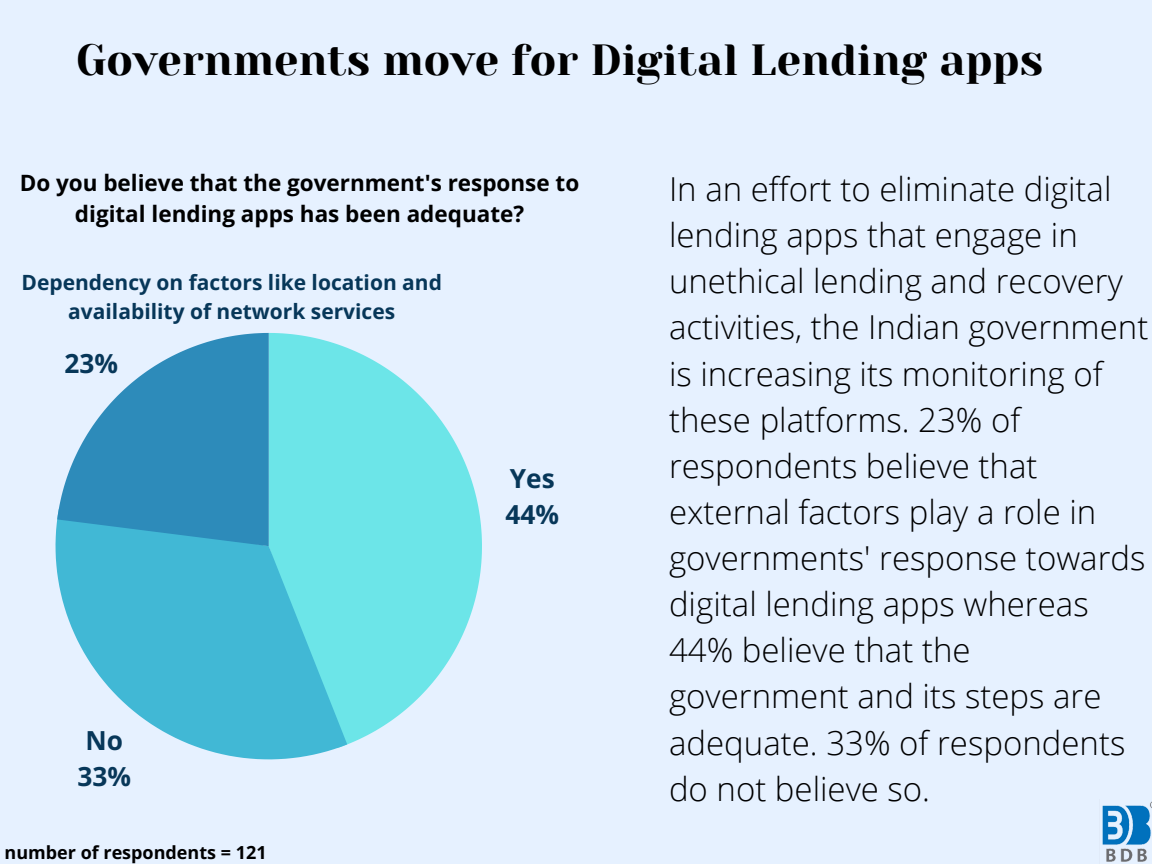
<style>
.page{position:relative;width:1152px;height:864px;background:#e6f1ff}
.page>*{position:absolute;margin:0;border:0;box-sizing:border-box;transform-origin:0 0}
.t1{font:43.5px "Yeseva One";color:#000}
.t2{font:300 33px/46.2px "Open Sans";color:#000}
.t3{font:700 26.25px/36.3px "Open Sans";color:#073759}
.t4{font:700 22.5px/31.5px "Open Sans";color:#000;text-align:center}
.t5{font:700 21px/29.2px "Open Sans";color:#073759;text-align:center}
.t6{font:700 18px "Open Sans";color:#000}
</style>
<div class="page">
<img style="left:1102px;top:801px;width:50px;height:61px">
<svg style="left:270px;top:333px;width:212px;height:412px;fill:#6ce5e8"></svg>
<svg style="left:56px;top:509px;width:291px;height:250px;fill:#41b8d5"></svg>
<svg style="left:57px;top:333px;width:212px;height:213px;fill:#2d8bba"></svg>
<svg style="left:269px;top:333px;width:1px;height:213px"></svg>
<h1 class="t1" style="left:76px;top:35px;width:969px">Governments move for Digital Lending apps</h1>
<p class="t4" style="left:20px;top:166px;width:561px">Do you believe that the government's response to digital lending apps has been adequate?</p>
<p class="t2" style="left:669px;top:165px;width:481px">In an effort to eliminate digital lending apps that engage in unethical lending and recovery activities, the Indian government is increasing its monitoring of these platforms. 23% of respondents believe that external factors play a role in governments' response towards digital lending apps whereas<br>44% believe that the government and its steps are adequate. 33% of respondents do not believe so.</p>
<p class="t5" style="left:22px;top:267px;width:422px">Dependency on factors like location and availability of network services</p>
<p class="t3" style="left:64px;top:345px;width:55px">23%</p>
<p class="t3" style="left:506px;top:459px;width:55px">Yes<br>44%</p>
<p class="t3" style="left:77px;top:722px;width:55px;text-align:center">No<br>33%</p>
<p class="t6" style="left:5px;top:840px;width:264px">number of respondents = 121</p>
</div>
